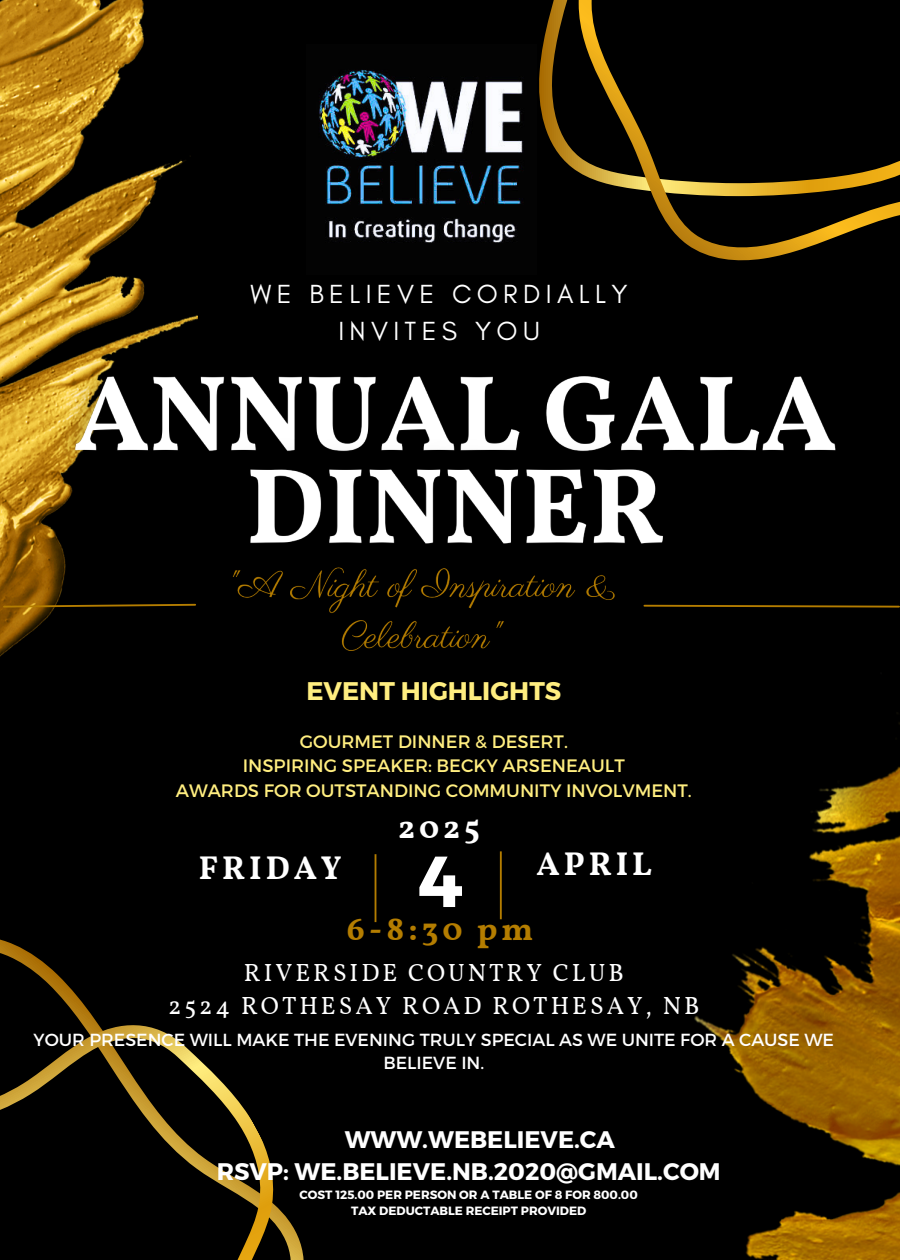
<style>
.page{position:relative;width:900px;height:1260px;background:#000}
.page>*{position:absolute;margin:0;border:0;box-sizing:border-box;transform-origin:0 0}
.t1{font:700 72px "Montserrat";color:#fff}
.t2{font:700 32.75px "Vollkorn";letter-spacing:.12em;color:#fff}
.t3{font:700 32.75px "Vollkorn";color:#b47d00}
.t4{font:26.75px/36.5px "Glacial Indifference";letter-spacing:.2em;color:#fff;text-align:center}
.t5{font:700 25.5px "Montserrat";color:#ffee80}
.t6{font:24.75px/33px "Vollkorn";letter-spacing:.12em;color:#fff;text-align:center}
.t7{font:700 24px "Montserrat";color:#fff}
.t8{font:18px "Montserrat";color:#ffee80}
.t9{font:17.5px/23.2px "Montserrat";color:#fff;text-align:center}
.t10{font:700 12px "Montserrat";color:#fff}
</style>
<div class="page">
<img style="left:0;top:0;width:197px;height:657px">
<img style="left:694px;top:713px;width:206px;height:547px">
<svg style="left:2px;top:603px;width:195px;height:6px"></svg>
<svg style="left:643px;top:604px;width:257px;height:4px"></svg>
<img style="left:25px;top:329px;width:811px;height:269px">
<svg style="left:470px;top:0;width:430px;height:411px"></svg>
<svg style="left:0;top:953px;width:304px;height:307px"></svg>
<img style="left:214px;top:548px;width:421px;height:103px">
<hr style="left:500px;top:851px;width:2px;height:68px;background:#b47d00">
<hr style="left:375px;top:854px;width:1px;height:68px;background:#b37c00">
<img style="left:319px;top:44px;width:218px;height:231px">
<p class="t4" style="left:251px;top:276px;width:378px">WE BELIEVE CORDIALLY<br>INVITES YOU</p>
<p class="t5" style="left:306px;top:674px;width:256px">EVENT HIGHLIGHTS</p>
<h5 class="t8" style="left:300px;top:729px;width:270px">GOURMET DINNER &amp; DESERT.</h5>
<p class="t8" style="left:243px;top:754px;width:384px">INSPIRING SPEAKER: BECKY ARSENEAULT</p>
<p class="t8" style="left:176px;top:779px;width:518px">AWARDS FOR OUTSTANDING COMMUNITY INVOLVMENT.</p>
<p class="t2" style="left:398px;top:807px;width:83px">2025</p>
<p class="t2" style="left:199px;top:848px;width:144px">FRIDAY</p>
<p class="t2" style="left:537px;top:844px;width:117px">APRIL</p>
<h6 class="t3" style="left:347px;top:909px;width:188px">6-8:30 pm</h6>
<p class="t6" style="left:168px;top:958px;width:533px">RIVERSIDE COUNTRY CLUB<br>2524 ROTHESAY ROAD ROTHESAY, NB</p>
<p class="t1" style="left:417px;top:835px;width:47px">4</p>
<p class="t9" style="left:34px;top:1027px;width:802px">YOUR PRESENCE WILL MAKE THE EVENING TRULY SPECIAL AS WE UNITE FOR A CAUSE WE<br>BELIEVE IN.</p>
<h4 class="t7" style="left:345px;top:1123px;width:272px">WWW.WEBELIEVE.CA</h4>
<p class="t7" style="left:217px;top:1156px;width:506px">RSVP: WE.BELIEVE.NB.2020@GMAIL.COM</p>
<p class="t10" style="left:300px;top:1187px;width:340px">COST 125.00 PER PERSON OR A TABLE OF 8 FOR 800.00</p>
<h3 class="t10" style="left:351px;top:1203px;width:237px">TAX DEDUCTABLE RECEIPT PROVIDED</h3>
</div>
